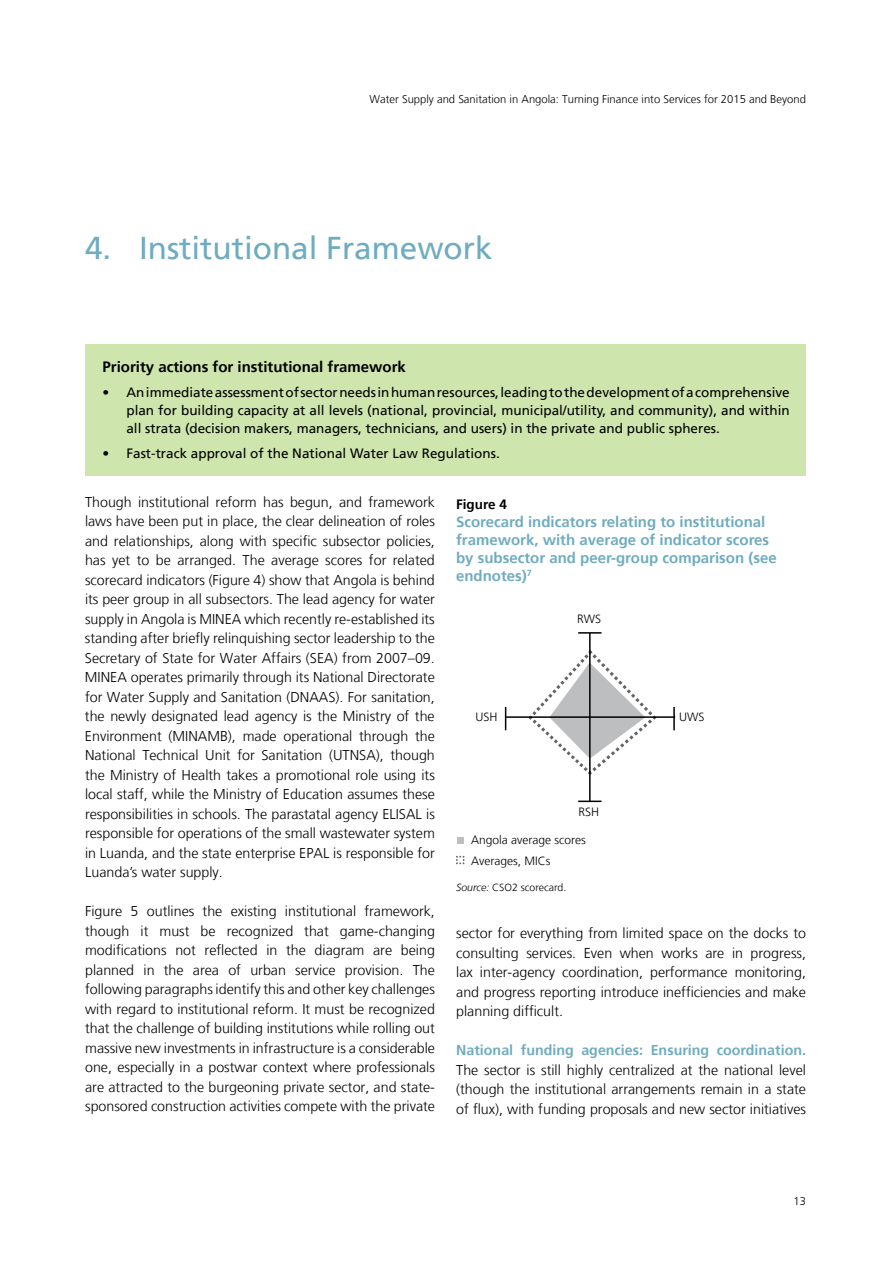
<style>
.page{position:relative;width:891px;height:1269px;background:#fff}
.page>*{position:absolute;margin:0;border:0;box-sizing:border-box;transform-origin:0 0}
.t1{font:31.5px "Frutiger LT";color:#6facbf}
.t2{font:700 15px/18px "Frutiger 65";color:#6facbf}
.t3{font:700 15px "Frutiger 65";color:#000}
.t4{font:300 14.25px/19.5px "Frutiger LT";color:#000;text-align:justify}
.t5{font:700 14.25px "Frutiger 65";color:#6facbf}
.t6{font:13.5px/18px "Frutiger LT";color:#000;text-align:justify}
.t7{font:700 13.5px "Frutiger 65";color:#000}
.t8{font:300 12px/20.4px "Frutiger LT";color:#000}
.t9{font:300 11.25px "Frutiger LT";color:#000}
.t10{font:300 10.5px "Frutiger LT";color:#000}
.s1{font-style:italic}
</style>
<div class="page">
<div style="left:85px;top:344px;width:721px;height:131px;background:#cfe5ae"></div>
<div style="left:457px;top:837px;width:7px;height:7px;background:#bcbec0"></div>
<svg style="left:456px;top:855px;width:9px;height:10px"></svg>
<svg style="left:528px;top:650px;width:128px;height:124px"></svg>
<hr style="left:578px;top:632px;width:24px;height:2px;background:#000">
<hr style="left:589px;top:633px;width:2px;height:169px;background:#000">
<svg style="left:578px;top:801px;width:24px;height:1px"></svg>
<svg style="left:505px;top:707px;width:1px;height:23px"></svg>
<hr style="left:505px;top:716px;width:170px;height:2px;background:#000">
<hr style="left:673px;top:707px;width:2px;height:23px;background:#000">
<p class="t9" style="left:370px;top:93px;width:438px">Water Supply and Sanitation in Angola: Turning Finance into Services for 2015 and Beyond</p>
<h1 class="t1" style="left:85px;top:229px;width:409px">4. Institutional Framework</h1>
<p class="t3" style="left:103px;top:358px;width:305px">Priority actions for institutional framework</p>
<p class="t6" style="left:126px;top:383px;width:665px;text-indent:-24px">• Animmediateassessmentofsectorneedsinhumanresources,leadingtothedevelopmentofacomprehensive plan for building capacity at all levels (national, provincial, municipal/utility, and community), and within all strata (decision makers, managers, technicians, and users) in the private and public spheres.</p>
<p class="t6" style="left:102px;top:444px;width:399px">• Fast-track approval of the National Water Law Regulations.</p>
<p class="t7" style="left:456px;top:496px;width:52px">Figure 4</p>
<p class="t2" style="left:456px;top:513px;width:322px">Scorecard indicators relating to institutional framework, with average of indicator scores by subsector and peer-group comparison (see endnotes)<sup>7</sup></p>
<p class="t4" style="left:85px;top:492px;width:351px">Though institutional reform has begun, and framework laws have been put in place, the clear delineation of roles and relationships, along with specific subsector policies, has yet to be arranged. The average scores for related scorecard indicators (Figure 4) show that Angola is behind its peer group in all subsectors. The lead agency for water supply in Angola is MINEA which recently re-established its standing after briefly relinquishing sector leadership to the Secretary of State for Water Affairs (SEA) from 2007–09.<br>MINEA operates primarily through its National Directorate for Water Supply and Sanitation (DNAAS). For sanitation, the newly designated lead agency is the Ministry of the Environment (MINAMB), made operational through the National Technical Unit for Sanitation (UTNSA), though the Ministry of Health takes a promotional role using its local staff, while the Ministry of Education assumes these responsibilities in schools. The parastatal agency ELISAL is responsible for operations of the small wastewater system in Luanda, and the state enterprise EPAL is responsible for Luanda’s water supply.</p>
<p class="t4" style="left:85px;top:902px;width:351px">Figure 5 outlines the existing institutional framework, though it must be recognized that game-changing modifications not reflected in the diagram are being planned in the area of urban service provision. The following paragraphs identify this and other key challenges with regard to institutional reform. It must be recognized that the challenge of building institutions while rolling out massive new investments in infrastructure is a considerable one, especially in a postwar context where professionals are attracted to the burgeoning private sector, and state&shy;sponsored construction activities compete with the private</p>
<p class="t8" style="left:577px;top:608px;width:25px">RWS</p>
<p class="t8" style="left:475px;top:707px;width:24px">USH</p>
<p class="t8" style="left:679px;top:707px;width:27px">UWS</p>
<p class="t8" style="left:579px;top:802px;width:22px">RSH</p>
<p class="t8" style="left:471px;top:830px;width:116px">Angola average scores<br>Averages, MICs</p>
<p class="t10" style="left:456px;top:882px;width:112px"><span class="s1">Source:</span> CSO2 scorecard.</p>
<p class="t4" style="left:456px;top:924px;width:351px">sector for everything from limited space on the docks to consulting services. Even when works are in progress, lax inter-agency coordination, performance monitoring, and progress reporting introduce inefficiencies and make planning difficult.</p>
<p class="t5" style="left:456px;top:1042px;width:351px">National funding agencies: Ensuring coordination.</p>
<p class="t4" style="left:456px;top:1060px;width:351px">The sector is still highly centralized at the national level (though the institutional arrangements remain in a state of flux), with funding proposals and new sector initiatives</p>
<p class="t9" style="left:794px;top:1195px;width:14px">13</p>
</div>
